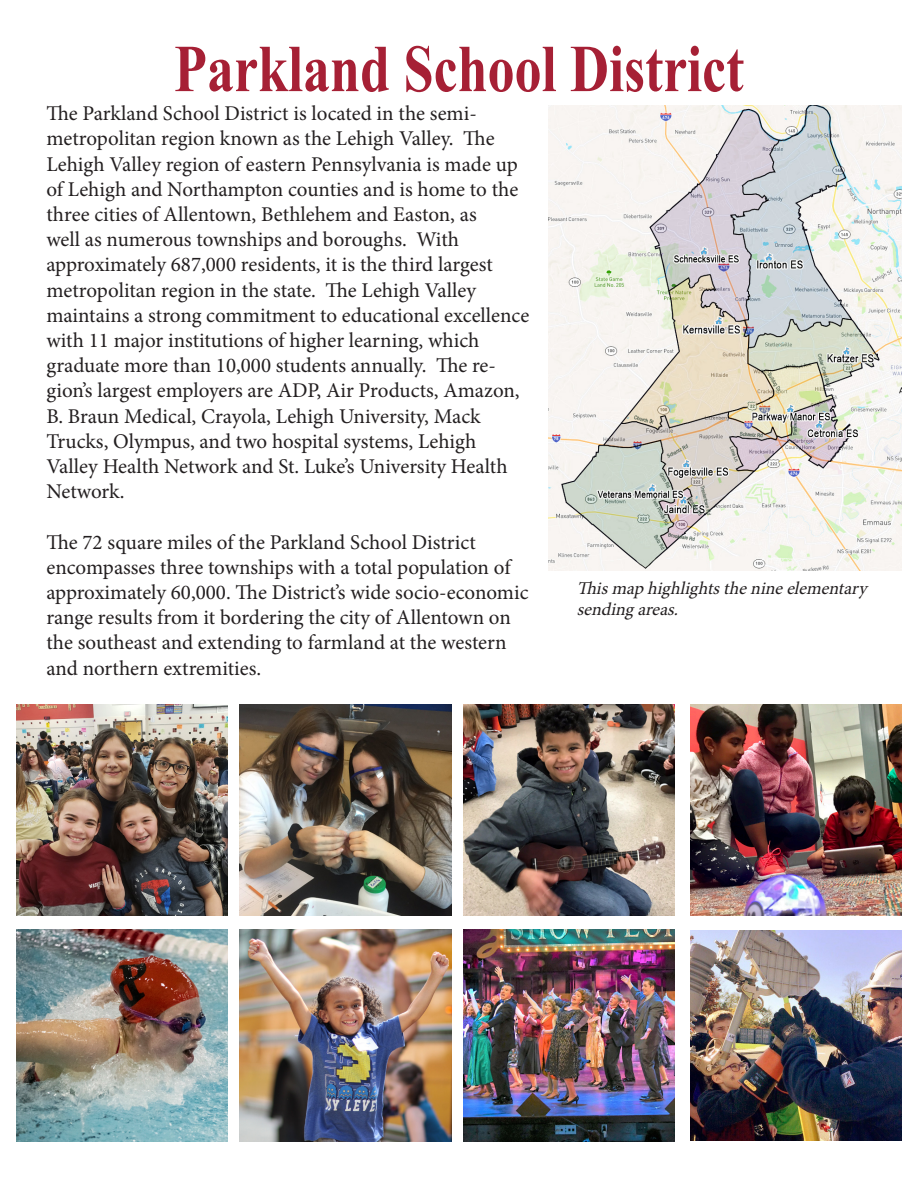
<style>
.page{position:relative;width:918px;height:1188px;background:#fff}
.page>*{position:absolute;margin:0;border:0;box-sizing:border-box;transform-origin:0 0}
.t1{font:700 66.9px "Times New Roman";color:#a62035;scale:.81 1}
.t2{font:21px/25.2px "Minion Pro";color:#231f20}
.t3{font:italic 18px/21.6px "Minion Pro";color:#231f20}
</style>
<div class="page">
<img style="left:16px;top:930px;width:212px;height:212px">
<img style="left:463px;top:930px;width:212px;height:212px">
<img style="left:690px;top:931px;width:212px;height:209px">
<img style="left:16px;top:704px;width:212px;height:212px">
<img style="left:240px;top:704px;width:211px;height:212px">
<img style="left:463px;top:704px;width:212px;height:212px">
<img style="left:690px;top:705px;width:212px;height:211px">
<img style="left:240px;top:930px;width:211px;height:212px">
<img style="left:549px;top:105px;width:353px;height:465px">
<p class="t1" style="left:174px;top:20px;width:705px">Parkland School District</p>
<p class="t2" style="left:46px;top:101px;width:432px">The Parkland School District is located in the semi-</p>
<p class="t2" style="left:46px;top:126px;width:473px">metropolitan region known as the Lehigh Valley. The Lehigh Valley region of eastern Pennsylvania is made up of Lehigh and Northampton counties and is home to the three cities of Allentown, Bethlehem and Easton, as</p>
<p class="t2" style="left:46px;top:227px;width:414px">well as numerous townships and boroughs. With</p>
<p class="t2" style="left:46px;top:252px;width:484px">approximately 687,000 residents, it is the third largest metropolitan region in the state. The Lehigh Valley maintains a strong commitment to educational excellence with 11 major institutions of higher learning, which graduate more than 10,000 students annually. The re&shy;gion’s largest employers are ADP, Air Products, Amazon, B. Braun Medical, Crayola, Lehigh University, Mack Trucks, Olympus, and two hospital systems, Lehigh Valley Health Network and St. Luke’s University Health Network.</p>
<p class="t2" style="left:46px;top:529px;width:484px">The 72 square miles of the Parkland School District encompasses three townships with a total population of approximately 60,000. The District’s wide socio-economic range results from it bordering the city of Allentown on the southeast and extending to farmland at the western and northern extremities.</p>
<p class="t3" style="left:577px;top:577px;width:297px">Thismaphighlightsthenineelementary sendingareas.</p>
</div>
